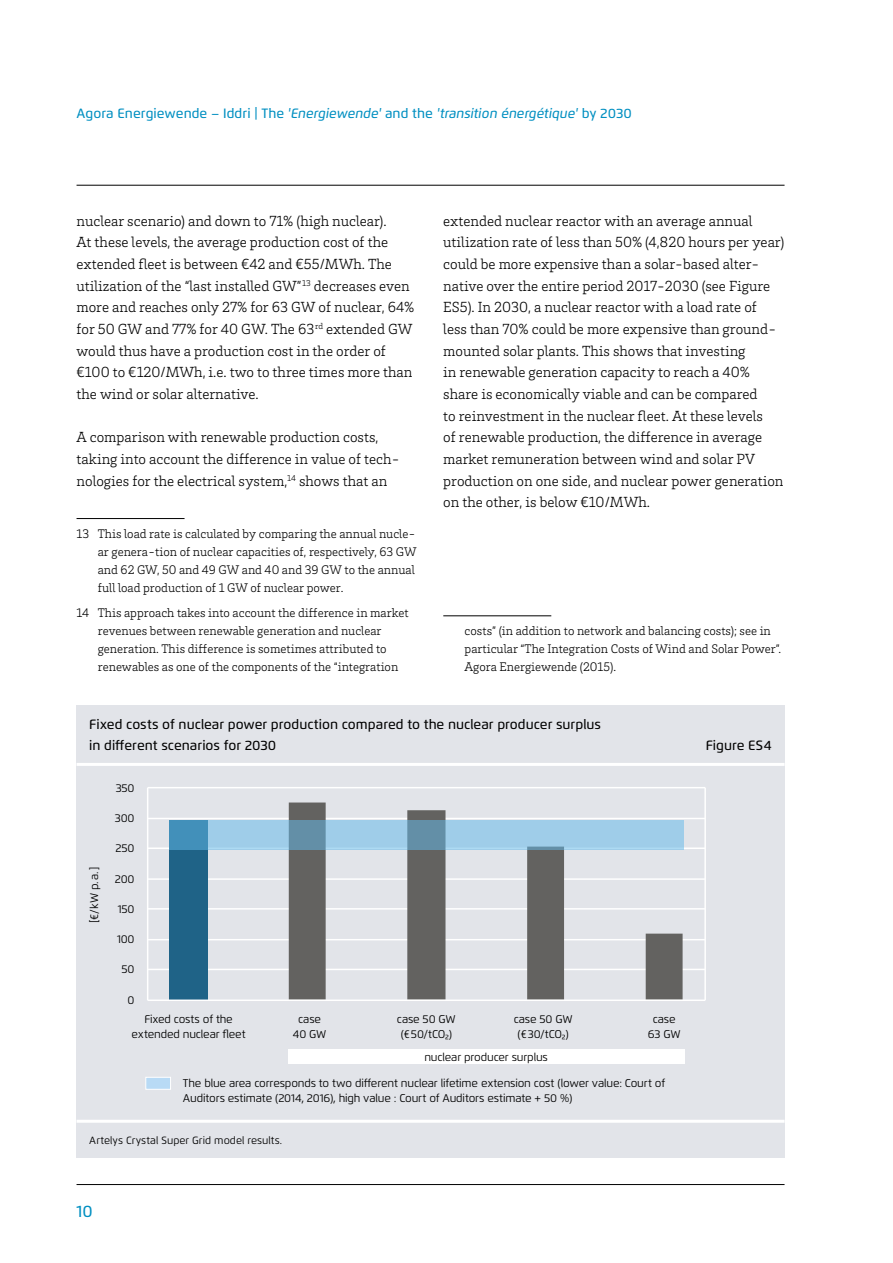
<style>
.page{position:relative;width:893px;height:1263px;background:#fff}
.page>*{position:absolute;margin:0;border:0;box-sizing:border-box;transform-origin:0 0}
.t1{font:500 16.5px "Flexo";color:#008fc1}
.t2{font:300 15px/21.6px "Brix Slab";color:#000}
.t3{font:500 13.5px/21.5px "Flexo";color:#000}
.t4{font:500 13.5px "Flexo";letter-spacing:.005em;color:#008fc1}
.t5{font:300 12.75px/18px "Brix Slab";color:#000}
.t6{font:11.25px/15px "Flexo";letter-spacing:-.015em;color:#000;text-align:center}
.t7{font:10.5px "Flexo";letter-spacing:.005em;color:#000}
.s1{font-style:italic}
</style>
<div class="page">
<hr style="left:77px;top:1184px;width:707px;height:1px;background:#000">
<hr style="left:77px;top:185px;width:707px;height:1px;background:#000">
<hr style="left:77px;top:518px;width:108px;height:1px;background:#000">
<hr style="left:443px;top:615px;width:108px;height:1px;background:#000">
<div style="left:77px;top:705px;width:707px;height:453px;background:#e2e4e9"></div>
<hr style="left:77px;top:763px;width:707px;height:3px;background:#fff">
<hr style="left:77px;top:1120px;width:707px;height:3px;background:#fff">
<div style="left:145px;top:1077px;width:26px;height:13px;background:#b8daf5;border:1px solid #fff"></div>
<div style="left:288px;top:1049px;width:397px;height:15px;background:#fff"></div>
<hr style="left:148px;top:969px;width:557px;height:1px;background:#fff">
<hr style="left:148px;top:939px;width:557px;height:1px;background:#fff">
<hr style="left:148px;top:908px;width:557px;height:1px;background:#fff">
<hr style="left:148px;top:878px;width:557px;height:2px;background:#fff">
<hr style="left:148px;top:847px;width:557px;height:2px;background:#fff">
<hr style="left:148px;top:818px;width:557px;height:1px;background:#fff">
<hr style="left:148px;top:787px;width:557px;height:1px;background:#fff">
<div style="left:169px;top:820px;width:38px;height:180px;background:#1f6387"></div>
<svg style="left:289px;top:802px;width:394px;height:197px"></svg>
<hr style="left:148px;top:999px;width:557px;height:2px;background:#fff">
<hr style="left:147px;top:788px;width:1px;height:212px;background:#fff">
<hr style="left:704px;top:788px;width:2px;height:212px;background:#fff">
<svg style="left:169px;top:820px;width:515px;height:30px;background:#8fbfdb"></svg>
<p class="t4" style="left:77px;top:105px;width:557px">Agora Energiewende – Iddri | The <span class="s1">'Energiewende'</span> and the <span class="s1">'transition énergétique'</span> by 2030</p>
<p class="t2" style="left:77px;top:209px;width:339px">nuclear scenario) and down to 71% (high nuclear).<br>At these levels, the average production cost of the extended fleet is between €42 and €55/MWh. The utilization of the “last installed GW”<sup>13</sup> decreases even more and reaches only 27% for 63 GW of nuclear, 64% for 50 GW and 77% for 40 GW. The 63<sup>rd</sup> extended GW would thus have a production cost in the order of €100 to €120/ MWh, i.e. two to three times more than the wind or solar alternative.</p>
<p class="t2" style="left:77px;top:426px;width:325px">A comparison with renewable production costs, taking into account the difference in value of tech&shy;nologies for the electrical system,<sup>14</sup> shows that an</p>
<p class="t5" style="left:98px;top:524px;width:320px;text-indent:-21px">13 This load rate is calculated by comparing the annual nucle&shy;ar genera-tion of nuclear capacities of, respectively, 63 GW and 62 GW, 50 and 49 GW and 40 and 39 GW to the annual full load production of 1 GW of nuclear power.</p>
<p class="t5" style="left:98px;top:603px;width:312px;text-indent:-21px">14 This approach takes into account the difference in market revenues between renewable generation and nuclear generation. This difference is sometimes attributed to renewables as one of the components of the “integration</p>
<p class="t2" style="left:443px;top:209px;width:343px">extended nuclear reactor with an average annual utilization rate of less than 50% (4,820 hours per year) could be more expensive than a solar-based alter&shy;native over the entire period 2017-2030 (see Figure ES5). In 2030, a nuclear reactor with a load rate of less than 70% could be more expensive than ground&shy;mounted solar plants. This shows that investing<br>in renewable generation capacity to reach a 40% share is economically viable and can be compared<br>to reinvestment in the nuclear fleet. At these levels<br>of renewable production, the difference in average market remuneration between wind and solar PV production on one side, and nuclear power generation on the other, is below €10/MWh.</p>
<p class="t5" style="left:465px;top:621px;width:318px">costs” (in addition to network and balancing costs); see in particular “The Integration Costs of Wind and Solar Power”.<br>Agora Energiewende (2015).</p>
<p class="t3" style="left:89px;top:713px;width:513px">Fixed costs of nuclear power production compared to the nuclear producer surplus in different scenarios for 2030</p>
<p class="t6" style="left:87px;top:923px;width:58px;rotate:-90deg">[€/kW p. a. ]</p>
<p class="t6" style="left:116px;top:780px;width:20px">350</p>
<p class="t6" style="left:115px;top:810px;width:21px">300</p>
<p class="t6" style="left:116px;top:841px;width:21px">250</p>
<p class="t6" style="left:115px;top:871px;width:21px">200</p>
<p class="t6" style="left:118px;top:901px;width:18px">150</p>
<p class="t6" style="left:117px;top:931px;width:19px">100</p>
<p class="t6" style="left:122px;top:962px;width:15px">50</p>
<p class="t6" style="left:128px;top:992px;width:9px">0</p>
<p class="t6" style="left:131px;top:1011px;width:116px">Fixed costs of the extended nuclear fleet</p>
<p class="t6" style="left:293px;top:1011px;width:35px">case<br>40 GW</p>
<p class="t6" style="left:397px;top:1011px;width:60px">case 50 GW (€ 50/tCO₂)</p>
<p class="t6" style="left:514px;top:1011px;width:60px">case 50 GW (€ 30/tCO₂)</p>
<p class="t6" style="left:648px;top:1011px;width:34px">case<br>63 GW</p>
<p class="t6" style="left:424px;top:1050px;width:125px">nuclear producer surplus</p>
<p class="t6" style="left:183px;top:1076px;width:484px;text-align:left">The blue area corresponds to two different nuclear lifetime extension cost (lower value: Court of<br>Auditors estimate (2014, 2016), high value : Court of Auditors estimate + 50 %)</p>
<p class="t7" style="left:89px;top:1134px;width:194px">Artelys Crystal Super Grid model results.</p>
<p class="t1" style="left:77px;top:1201px;width:18px">10</p>
<p class="t3" style="left:706px;top:735px;width:68px">Figure ES4</p>
</div>
